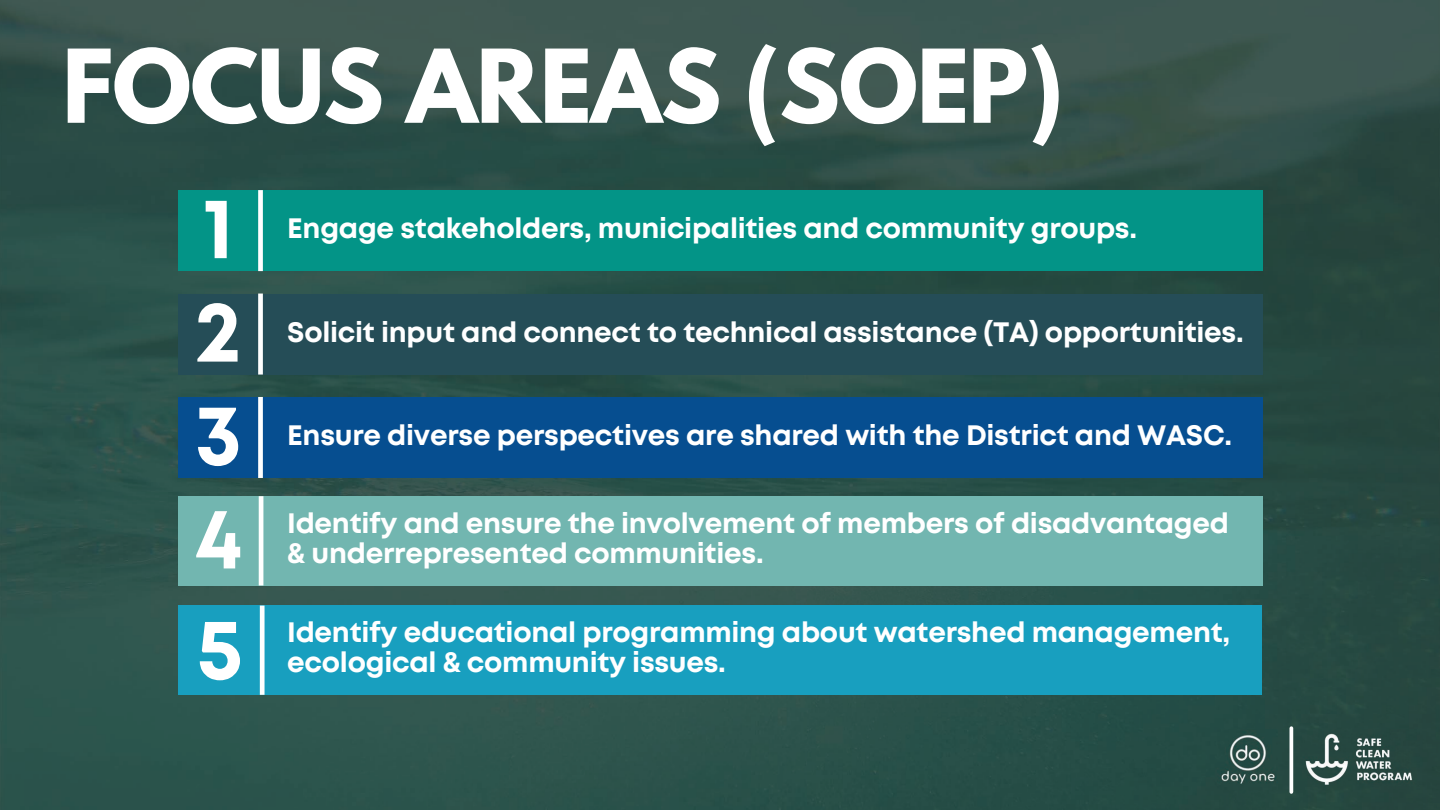
<style>
.page{position:relative;width:1440px;height:810px;background:#fff}
.page>*{position:absolute;margin:0;border:0;box-sizing:border-box;transform-origin:0 0}
.t1{font:700 90px "League Spartan";letter-spacing:-.01em;color:#fff}
.t2{font:700 86.2px/103.4px "Mont";color:#fff;text-align:justify}
.t3{font:700 28.1px/30.3px "Mont";letter-spacing:-.01em;color:#fff}
</style>
<div class="page">
<img style="left:0;top:0;width:1053px;height:492px">
<img style="left:1053px;top:0;width:387px;height:669px">
<img style="left:0;top:492px;width:1054px;height:318px">
<div style="left:1053px;top:695px;width:176px;height:115px;background:#244c45"></div>
<div style="left:1229px;top:669px;width:211px;height:71px;background:#264841"></div>
<img style="left:1266px;top:740px;width:33px;height:70px">
<div style="left:1406px;top:740px;width:34px;height:70px;background:#26453e"></div>
<img style="left:1229px;top:789px;width:37px;height:21px">
<div style="left:1299px;top:789px;width:107px;height:21px;background:#26473f"></div>
<img style="left:1293px;top:729px;width:127px;height:60px">
<img style="left:1218px;top:729px;width:60px;height:60px">
<hr style="left:1290px;top:728px;width:3px;height:64px;background:#fff">
<div style="left:178px;top:190px;width:1084px;height:81px;background:#039487"></div>
<div style="left:178px;top:294px;width:1084px;height:81px;background:#254d57"></div>
<div style="left:178px;top:397px;width:1084px;height:81px;background:#064e90"></div>
<div style="left:178px;top:496px;width:1084px;height:89px;background:#72b6b0"></div>
<div style="left:178px;top:606px;width:1084px;height:89px;background:#189fbf"></div>
<div style="left:258px;top:190px;width:5px;height:81px;background:#fff"></div>
<div style="left:258px;top:294px;width:5px;height:81px;background:#fff"></div>
<div style="left:258px;top:397px;width:5px;height:81px;background:#fff"></div>
<hr style="left:259px;top:496px;width:4px;height:89px;background:#fff">
<hr style="left:260px;top:606px;width:4px;height:89px;background:#fff">
<h1 class="t1" style="left:62px;top:42px;width:1003px">FOCUS AREAS (SOEP)</h1>
<h2 class="t2" style="left:194px;top:183px;width:50px">1<br>2<br>3<br>4</h2>
<h2 class="t2" style="left:196px;top:604px;width:48px">5</h2>
<p class="t3" style="left:287px;top:215px;width:851px">Engage stakeholders, municipalities and community groups.</p>
<p class="t3" style="left:287px;top:319px;width:958px">Solicit input and connect to technical assistance (TA) opportunities.</p>
<p class="t3" style="left:287px;top:422px;width:946px">Ensure diverse perspectives are shared with the District and WASC.</p>
<p class="t3" style="left:287px;top:510px;width:943px">Identify and ensure the involvement of members of disadvantaged &amp; underrepresented communities.</p>
<p class="t3" style="left:287px;top:619px;width:945px">Identify educational programming about watershed management, ecological &amp; community issues.</p>
</div>
